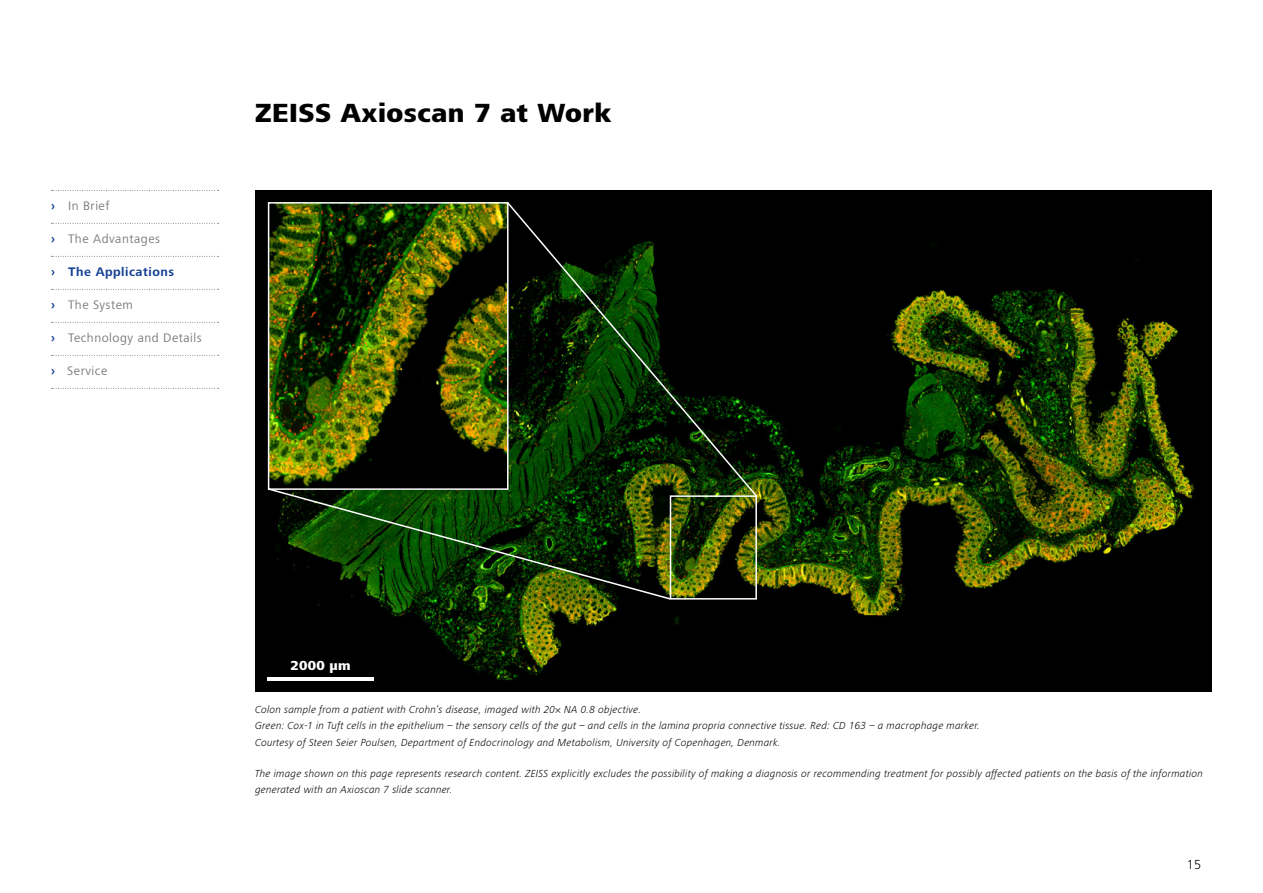
<style>
.page{position:relative;width:1263px;height:893px;background:#fff}
.page>*{position:absolute;margin:0;border:0;box-sizing:border-box;transform-origin:0 0}
.t1{font:800 27px "ZEISS Frutiger Next W1 G";letter-spacing:.02em;color:#000}
.t2{font:800 13.5px "ZEISS Frutiger Next W1 G";letter-spacing:.02em;color:#fff}
.t3{font:300 13.5px "ZEISS Frutiger Next W1 G";color:#000}
.t4{font:12.75px "ZEISS Frutiger Next W1 G";letter-spacing:.04em;color:#7c7b7b}
.t5{font:700 12.75px "ZEISS Frutiger Next W1 G";letter-spacing:.04em;color:#164194}
.t6{font:italic 300 10.5px/16.5px "ZEISS Frutiger Next W1 G";letter-spacing:.02em;color:#000}
.s1{font-weight:700;color:#164194}
</style>
<div class="page">
<div style="left:255px;top:190px;width:957px;height:502px;background:#000"></div>
<img style="left:265px;top:222px;width:929px;height:458px">
<div style="left:670px;top:495px;width:87px;height:105px;border:2px solid #fff"></div>
<img style="left:271px;top:205px;width:234px;height:282px">
<div style="left:268px;top:202px;width:240px;height:288px;border:2px solid #fff"></div>
<svg style="left:506px;top:202px;width:252px;height:296px"></svg>
<svg style="left:267px;top:487px;width:405px;height:114px"></svg>
<hr style="left:267px;top:678px;width:107px;height:3px;background:#fff">
<svg style="left:51px;top:190px;width:168px;height:1px"></svg>
<svg style="left:51px;top:223px;width:168px;height:1px"></svg>
<svg style="left:51px;top:256px;width:168px;height:1px"></svg>
<svg style="left:51px;top:289px;width:168px;height:1px"></svg>
<svg style="left:51px;top:322px;width:168px;height:1px"></svg>
<svg style="left:51px;top:355px;width:168px;height:1px"></svg>
<svg style="left:51px;top:388px;width:168px;height:1px"></svg>
<p class="t4" style="left:51px;top:197px;width:60px"><span class="s1">›</span> In Brief</p>
<p class="t4" style="left:51px;top:230px;width:111px"><span class="s1">›</span> The Advantages</p>
<p class="t5" style="left:51px;top:263px;width:125px">› The Applications</p>
<p class="t4" style="left:51px;top:296px;width:83px"><span class="s1">›</span> The System</p>
<p class="t4" style="left:51px;top:329px;width:152px"><span class="s1">›</span> Technology and Details</p>
<p class="t4" style="left:51px;top:362px;width:58px"><span class="s1">›</span> Service</p>
<h1 class="t1" style="left:255px;top:93px;width:358px">ZEISS Axioscan 7 at Work</h1>
<p class="t2" style="left:291px;top:655px;width:62px">2000 µm</p>
<p class="t6" style="left:255px;top:701px;width:726px">Colon sample from a patient with Crohn’s disease, imaged with 20× NA 0.8 objective.<br>Green: Cox-1 in Tuft cells in the epithelium – the sensory cells of the gut – and cells in the lamina propria connective tissue. Red: CD 163 – a macrophage marker.<br>Courtesy of Steen Seier Poulsen, Department of Endocrinology and Metabolism, University of Copenhagen, Denmark.</p>
<p class="t6" style="left:255px;top:765px;width:949px">The image shown on this page represents research content. ZEISS explicitly excludes the possibility of making a diagnosis or recommending treatment for possibly affected patients on the basis of the information generated with an Axioscan 7 slide scanner.</p>
<p class="t3" style="left:1187px;top:855px;width:16px">15</p>
</div>
